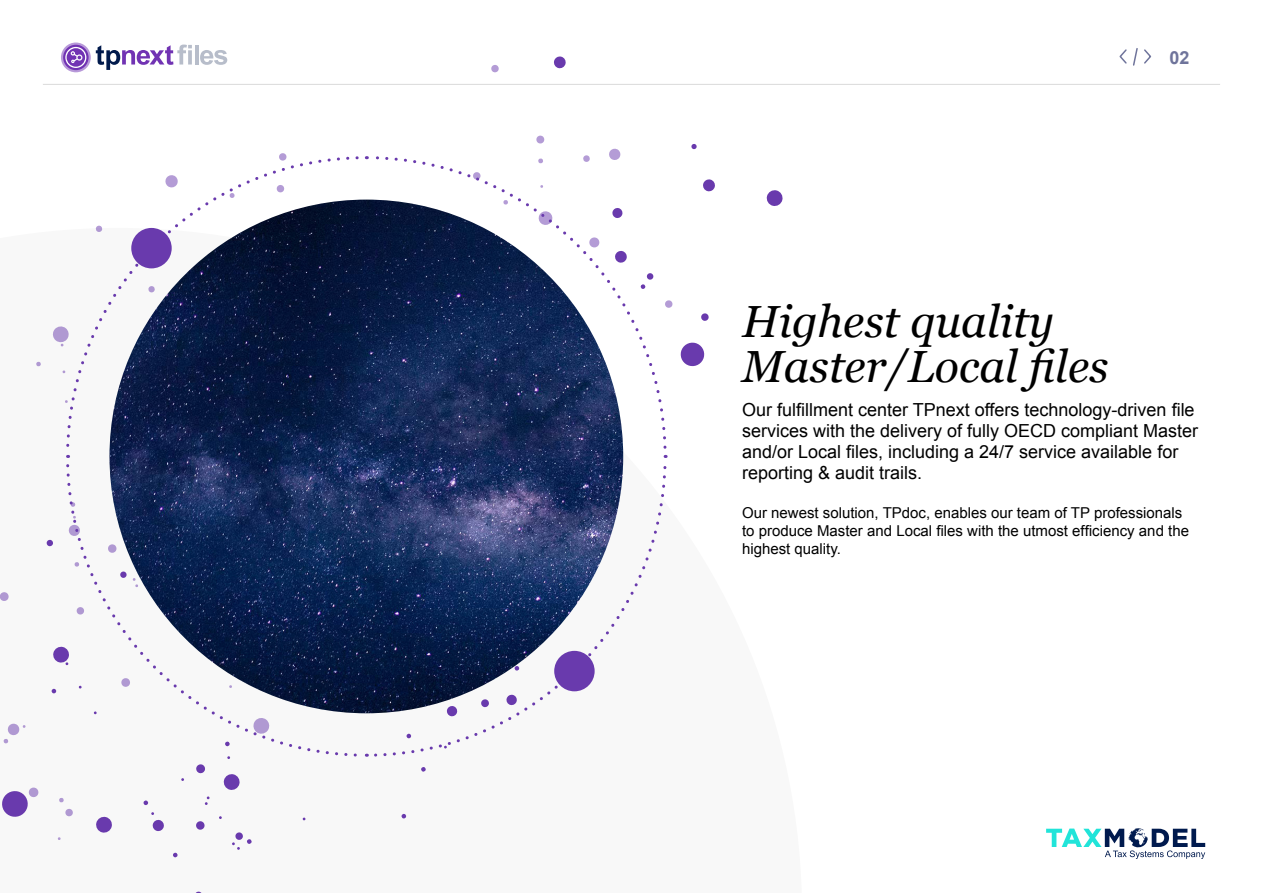
<style>
.page{position:relative;width:1263px;height:893px;background:#fff}
.page>*{position:absolute;margin:0;border:0;box-sizing:border-box;transform-origin:0 0}
.t1{font:italic 45px/45px "Georgia";color:#000}
.t2{font:18px/21px "Arial";color:#000}
.t3{font:700 18px "Arial";color:#6f749b}
.t4{font:15px/18px "Arial";color:#000}
</style>
<div class="page">
<hr style="left:43px;top:84px;width:1177px;height:1px;background:#dadada">
<svg style="left:1046px;top:828px;width:159px;height:31px"></svg>
<svg style="left:1119px;top:48px;width:33px;height:18px"></svg>
<svg style="left:61px;top:43px;width:30px;height:29px"></svg>
<svg style="left:63px;top:45px;width:26px;height:25px"></svg>
<hr style="left:195px;top:45px;width:3px;height:20px;background:#b7bdca">
<svg style="left:200px;top:50px;width:27px;height:15px"></svg>
<svg style="left:96px;top:45px;width:96px;height:25px"></svg>
<svg style="left:65px;top:47px;width:21px;height:21px"></svg>
<svg style="left:703px;top:179px;width:12px;height:13px"></svg>
<svg style="left:701px;top:313px;width:8px;height:8px"></svg>
<svg style="left:96px;top:816px;width:16px;height:17px"></svg>
<svg style="left:766px;top:190px;width:17px;height:16px"></svg>
<svg style="left:196px;top:821px;width:9px;height:9px"></svg>
<svg style="left:196px;top:764px;width:9px;height:10px"></svg>
<svg style="left:143px;top:800px;width:5px;height:5px"></svg>
<svg style="left:51px;top:689px;width:5px;height:5px"></svg>
<svg style="left:421px;top:767px;width:5px;height:5px"></svg>
<svg style="left:401px;top:814px;width:5px;height:5px"></svg>
<svg style="left:173px;top:852px;width:5px;height:5px"></svg>
<svg style="left:53px;top:646px;width:12px;height:17px"></svg>
<svg style="left:46px;top:539px;width:7px;height:7px"></svg>
<svg style="left:223px;top:774px;width:17px;height:16px"></svg>
<svg style="left:205px;top:796px;width:5px;height:9px"></svg>
<svg style="left:151px;top:812px;width:13px;height:20px"></svg>
<svg style="left:232px;top:832px;width:20px;height:18px"></svg>
<svg style="left:691px;top:144px;width:6px;height:5px"></svg>
<svg style="left:680px;top:342px;width:25px;height:25px"></svg>
<svg style="left:554px;top:56px;width:12px;height:13px"></svg>
<svg style="left:668px;top:300px;width:5px;height:8px"></svg>
<svg style="left:491px;top:65px;width:8px;height:8px"></svg>
<svg style="left:279px;top:153px;width:7px;height:2px"></svg>
<svg style="left:2px;top:787px;width:37px;height:30px"></svg>
<svg style="left:0;top:592px;width:9px;height:9px"></svg>
<svg style="left:36px;top:361px;width:5px;height:6px"></svg>
<svg style="left:609px;top:148px;width:12px;height:7px"></svg>
<svg style="left:59px;top:797px;width:14px;height:20px"></svg>
<svg style="left:52px;top:326px;width:12px;height:21px"></svg>
<svg style="left:3px;top:723px;width:23px;height:21px"></svg>
<svg style="left:536px;top:135px;width:9px;height:9px"></svg>
<img style="left:109px;top:200px;width:514px;height:513px;border-radius:257px">
<svg style="left:372px;top:458px;width:295px;height:299px"></svg>
<svg style="left:368px;top:155px;width:300px;height:295px"></svg>
<svg style="left:64px;top:155px;width:296px;height:300px"></svg>
<svg style="left:65px;top:462px;width:300px;height:296px"></svg>
<div style="left:131px;top:228px;width:41px;height:40px;background:#693aad;border-radius:50%"></div>
<div style="left:554px;top:651px;width:41px;height:40px;background:#693aad;border-radius:50%"></div>
<p class="t3" style="left:1169px;top:46px;width:22px">02</p>
<h1 class="t1" style="left:742px;top:297px;width:368px">Highest quality<br>Master/Local files</h1>
<p class="t2" style="left:742px;top:399px;width:458px">Our fulfillment center TPnext offers technology-driven file services with the delivery of fully OECD compliant Master and/or Local files, including a 24/7 service available for reporting &amp; audit trails.</p>
<p class="t4" style="left:742px;top:504px;width:448px">Our newest solution, TPdoc, enables our team of TP professionals to produce Master and Local files with the utmost efficiency and the highest quality.</p>
</div>
